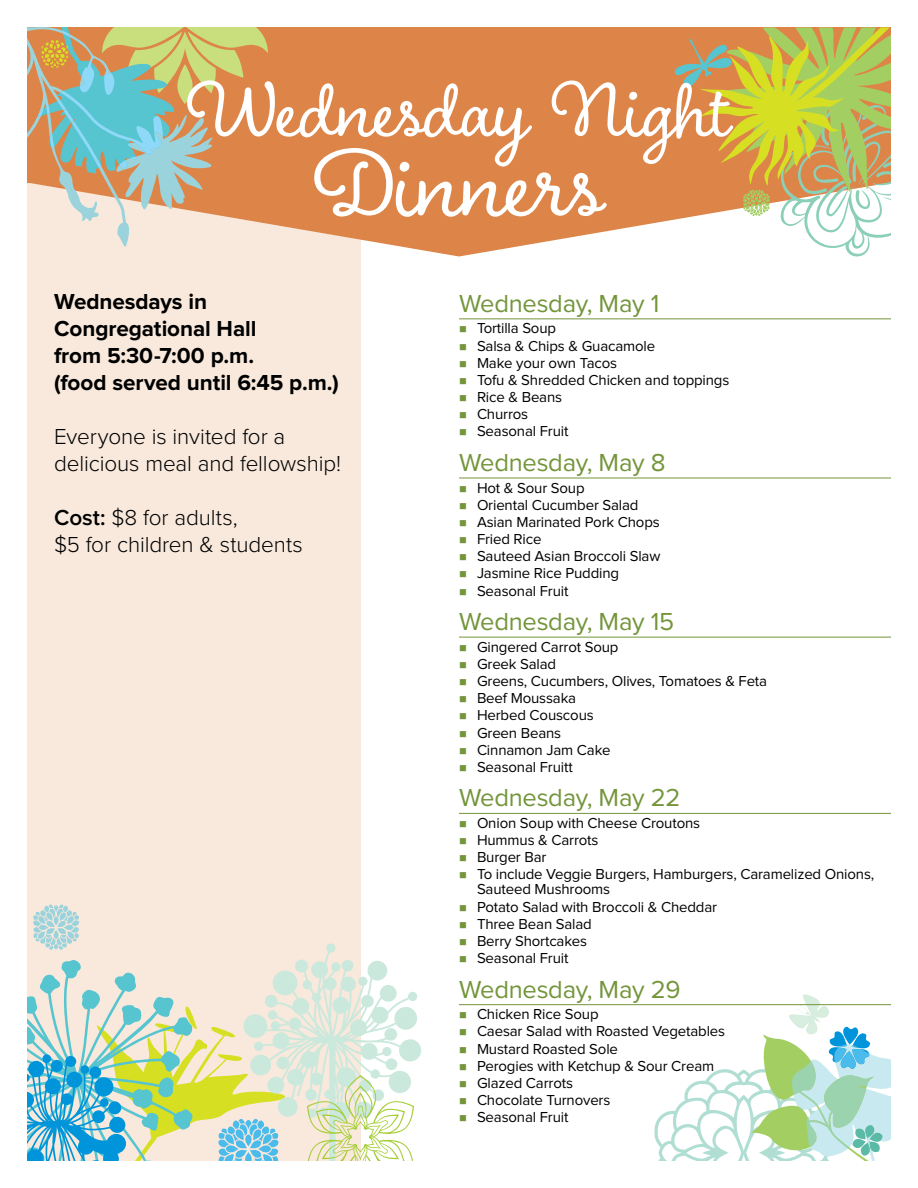
<style>
.page{position:relative;width:918px;height:1188px;background:#fff}
.page>*{position:absolute;margin:0;border:0;box-sizing:border-box;transform-origin:0 0}
.t1{font:102px "Boucherie Cursive";letter-spacing:-.005em;color:#fff}
.t2{font:84px "Boucherie Cursive";color:#fff}
.Subheads{font:25.5px "Proxima Nova";letter-spacing:-.01em;color:#74953b}
.t3{font:300 22.5px/27px "Proxima Nova";letter-spacing:-.005em;color:#000}
.t4{font:700 22.5px/27px "Proxima Nova";letter-spacing:-.005em;color:#000}
.t5{font:15px/15px "Proxima Nova";letter-spacing:-.01em;color:#000}
.s1{font-weight:600}
.s2{color:#74953b}
</style>
<div class="page">
<div style="left:27px;top:183px;width:334px;height:978px;background:#f8e9dc"></div>
<svg style="left:268px;top:183px;width:406px;height:73px;fill:#dd8548"></svg>
<div style="left:27px;top:27px;width:864px;height:156px;background:#dd8548"></div>
<svg style="left:27px;top:27px;width:241px;height:220px"></svg>
<svg style="left:674px;top:27px;width:217px;height:230px"></svg>
<svg style="left:27px;top:904px;width:394px;height:257px"></svg>
<svg style="left:654px;top:994px;width:237px;height:167px"></svg>
<hr style="left:459px;top:318px;width:432px;height:1px;background:#74953b">
<hr style="left:459px;top:478px;width:432px;height:1px;background:#74953b">
<hr style="left:459px;top:637px;width:432px;height:1px;background:#74953b">
<hr style="left:459px;top:813px;width:432px;height:1px;background:#74953b">
<hr style="left:459px;top:1004px;width:432px;height:1px;background:#74953b">
<p class="t2" style="left:187px;top:58px;width:545px">Wednesday Night</p>
<p class="t1" style="left:314px;top:120px;width:291px">Dinners</p>
<p class="t4" style="left:54px;top:289px;width:286px">Wednesdays in<br>Congregational Hall<br>from 5:30-7:00 p.m.<br>(food served until 6:45 p.m.)</p>
<p class="t3" style="left:54px;top:422px;width:289px">Everyone is invited for a delicious meal and fellowship!</p>
<p class="t3" style="left:54px;top:503px;width:250px"><span class="s1">Cost:</span> $8 for adults,<br>$5 for children &amp; students</p>
<p class="Subheads" style="left:459px;top:289px;width:202px">Wednesday, May 1</p>
<p class="t5" style="left:459px;top:321px;width:99px"><span class="s2">■</span> Tortilla Soup</p>
<p class="t5" style="left:459px;top:339px;width:198px"><span class="s2">■</span> Salsa &amp; Chips &amp; Guacamole</p>
<p class="t5" style="left:459px;top:356px;width:160px"><span class="s2">■</span> Make your own Tacos</p>
<p class="t5" style="left:459px;top:373px;width:272px"><span class="s2">■</span> Tofu &amp; Shredded Chicken and toppings</p>
<p class="t5" style="left:459px;top:390px;width:105px"><span class="s2">■</span> Rice &amp; Beans</p>
<p class="t5" style="left:459px;top:407px;width:71px"><span class="s2">■</span> Churros</p>
<p class="t5" style="left:459px;top:424px;width:111px"><span class="s2">■</span> Seasonal Fruit</p>
<p class="Subheads" style="left:459px;top:448px;width:208px">Wednesday, May 8</p>
<p class="t5" style="left:459px;top:480px;width:127px"><span class="s2">■</span> Hot &amp; Sour Soup</p>
<p class="t5" style="left:459px;top:498px;width:181px"><span class="s2">■</span> Oriental Cucumber Salad</p>
<p class="t5" style="left:459px;top:515px;width:202px"><span class="s2">■</span> Asian Marinated Pork Chops</p>
<p class="t5" style="left:459px;top:532px;width:84px"><span class="s2">■</span> Fried Rice</p>
<p class="t5" style="left:459px;top:549px;width:203px"><span class="s2">■</span> Sauteed Asian Broccoli Slaw</p>
<p class="t5" style="left:459px;top:566px;width:162px"><span class="s2">■</span> Jasmine Rice Pudding</p>
<p class="t5" style="left:459px;top:583px;width:111px"><span class="s2">■</span> Seasonal Fruit</p>
<p class="Subheads" style="left:459px;top:607px;width:217px">Wednesday, May 15</p>
<p class="t5" style="left:459px;top:640px;width:161px"><span class="s2">■</span> Gingered Carrot Soup</p>
<p class="t5" style="left:459px;top:657px;width:99px"><span class="s2">■</span> Greek Salad</p>
<p class="t5" style="left:459px;top:674px;width:310px"><span class="s2">■</span> Greens, Cucumbers, Olives, Tomatoes &amp; Feta</p>
<p class="t5" style="left:459px;top:691px;width:119px"><span class="s2">■</span> Beef Moussaka</p>
<p class="t5" style="left:459px;top:708px;width:136px"><span class="s2">■</span> Herbed Couscous</p>
<p class="t5" style="left:459px;top:725px;width:104px"><span class="s2">■</span> Green Beans</p>
<p class="t5" style="left:459px;top:743px;width:153px"><span class="s2">■</span> Cinnamon Jam Cake</p>
<p class="t5" style="left:459px;top:760px;width:115px"><span class="s2">■</span> Seasonal Fruitt</p>
<p class="Subheads" style="left:459px;top:784px;width:223px">Wednesday, May 22</p>
<p class="t5" style="left:459px;top:816px;width:243px"><span class="s2">■</span> Onion Soup with Cheese Croutons</p>
<p class="t5" style="left:459px;top:833px;width:141px"><span class="s2">■</span> Hummus &amp; Carrots</p>
<p class="t5" style="left:459px;top:850px;width:89px"><span class="s2">■</span> Burger Bar</p>
<p class="t5" style="left:477px;top:867px;width:399px;text-indent:-18px"><span class="s2">■</span> To include Veggie Burgers, Hamburgers, Caramelized Onions,<br>Sauteed Mushrooms</p>
<p class="t5" style="left:459px;top:900px;width:260px"><span class="s2">■</span> Potato Salad with Broccoli &amp; Cheddar</p>
<p class="t5" style="left:459px;top:917px;width:134px"><span class="s2">■</span> Three Bean Salad</p>
<p class="t5" style="left:459px;top:934px;width:130px"><span class="s2">■</span> Berry Shortcakes</p>
<p class="t5" style="left:459px;top:951px;width:111px"><span class="s2">■</span> Seasonal Fruit</p>
<p class="Subheads" style="left:459px;top:975px;width:223px">Wednesday, May 29</p>
<p class="t5" style="left:459px;top:1007px;width:141px"><span class="s2">■</span> Chicken Rice Soup</p>
<p class="t5" style="left:459px;top:1024px;width:268px"><span class="s2">■</span> Caesar Salad with Roasted Vegetables</p>
<p class="t5" style="left:459px;top:1041px;width:161px"><span class="s2">■</span> Mustard Roasted Sole</p>
<p class="t5" style="left:459px;top:1059px;width:257px"><span class="s2">■</span> Perogies with Ketchup &amp; Sour Cream</p>
<p class="t5" style="left:459px;top:1076px;width:115px"><span class="s2">■</span> Glazed Carrots</p>
<p class="t5" style="left:459px;top:1093px;width:153px"><span class="s2">■</span> Chocolate Turnovers</p>
<p class="t5" style="left:459px;top:1110px;width:111px"><span class="s2">■</span> Seasonal Fruit</p>
</div>
